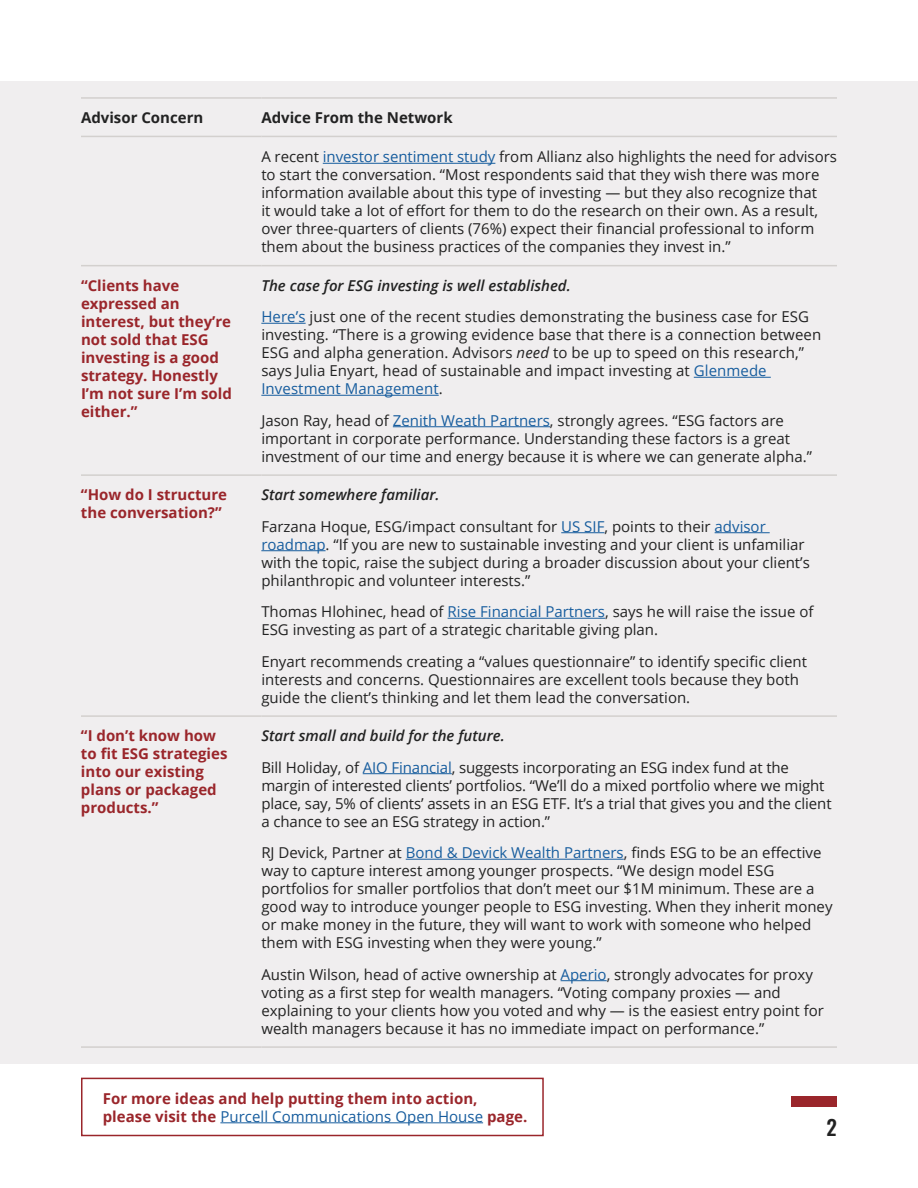
<style>
.page{position:relative;width:918px;height:1188px;background:#fff}
.page>*{position:absolute;margin:0;border:0;box-sizing:border-box;transform-origin:0 0}
.t1{font:500 21px "Oswald";color:#222}
.t2{font:15px/18px "Open Sans";color:#222}
.t3{font:700 15px/18px "Open Sans";color:#9a262b}
.t4{font:italic 600 15px "Open Sans";color:#222}
.t5{font:700 15px "Open Sans";color:#222}
.s1{color:#175d9e}
.s2{font-style:italic}
.s3{font-weight:400;color:#175d9e}
</style>
<div class="page">
<div style="left:792px;top:1097px;width:45px;height:10px;background:#9a262b"></div>
<div style="left:0;top:81px;width:918px;height:983px;background:#f0eeef"></div>
<hr style="left:81px;top:97px;width:180px;height:2px;background:#d3d0ce">
<hr style="left:261px;top:97px;width:576px;height:2px;background:#d3d0ce">
<hr style="left:81px;top:136px;width:180px;height:1px;background:#d3d0ce">
<hr style="left:261px;top:136px;width:576px;height:1px;background:#d3d0ce">
<hr style="left:81px;top:265px;width:180px;height:1px;background:#d3d0ce">
<hr style="left:261px;top:265px;width:576px;height:1px;background:#d3d0ce">
<hr style="left:81px;top:474px;width:180px;height:2px;background:#d3d0ce">
<hr style="left:261px;top:474px;width:576px;height:2px;background:#d3d0ce">
<hr style="left:81px;top:715px;width:180px;height:2px;background:#d3d0ce">
<hr style="left:261px;top:715px;width:576px;height:2px;background:#d3d0ce">
<hr style="left:81px;top:1046px;width:180px;height:2px;background:#d3d0ce">
<hr style="left:261px;top:1046px;width:576px;height:2px;background:#d3d0ce">
<hr style="left:323px;top:163px;width:172px;height:1px;background:#175d9e">
<hr style="left:261px;top:323px;width:45px;height:1px;background:#175d9e">
<hr style="left:694px;top:377px;width:77px;height:1px;background:#175d9e">
<hr style="left:261px;top:395px;width:178px;height:1px;background:#175d9e">
<hr style="left:393px;top:426px;width:157px;height:1px;background:#175d9e">
<hr style="left:561px;top:532px;width:43px;height:1px;background:#175d9e">
<hr style="left:715px;top:532px;width:55px;height:1px;background:#175d9e">
<hr style="left:261px;top:550px;width:65px;height:1px;background:#175d9e">
<hr style="left:448px;top:618px;width:157px;height:1px;background:#175d9e">
<hr style="left:363px;top:773px;width:89px;height:1px;background:#175d9e">
<hr style="left:406px;top:859px;width:218px;height:1px;background:#175d9e">
<hr style="left:561px;top:980px;width:46px;height:1px;background:#175d9e">
<hr style="left:220px;top:1122px;width:263px;height:1px;background:#175d9e">
<div style="left:81px;top:1078px;width:463px;height:58px;border:2px solid #9a262b"></div>
<p class="t5" style="left:81px;top:107px;width:124px">Advisor Concern</p>
<p class="t5" style="left:261px;top:107px;width:193px">Advice From the Network</p>
<p class="t2" style="left:261px;top:147px;width:577px">A recent <span class="s1">investor sentiment study</span> from Allianz also highlights the need for advisors to start the conversation. “Most respondents said that they wish there was more information available about this type of investing — but they also recognize that<br>it would take a lot of effort for them to do the research on their own. As a result, over three-quarters of clients (76%) expect their financial professional to inform them about the business practices of the companies they invest in.”</p>
<p class="t3" style="left:81px;top:276px;width:152px">“Clients have expressed an interest, but they’re not sold that ESG investing is a good strategy. Honestly<br>I’m not sure I’m sold either.”</p>
<p class="t4" style="left:261px;top:275px;width:311px">The case for ESG investing is well established.</p>
<p class="t2" style="left:261px;top:307px;width:561px"><span class="s1">Here’s</span> just one of the recent studies demonstrating the business case for ESG investing. “There is a growing evidence base that there is a connection between ESG and alpha generation. Advisors <span class="s2">need</span> to be up to speed on this research,” says Julia Enyart, head of sustainable and impact investing at <span class="s1">Glenmede Investment Management</span>.</p>
<p class="t2" style="left:261px;top:411px;width:552px">Jason Ray, head of <span class="s1">Zenith Weath Partners</span>, strongly agrees. “ESG factors are important in corporate performance. Understanding these factors is a great investment of our time and energy because it is where we can generate alpha.”</p>
<p class="t3" style="left:81px;top:485px;width:148px">“How do I structure the conversation?”</p>
<p class="t4" style="left:261px;top:484px;width:180px">Start somewhere familiar.</p>
<p class="t2" style="left:261px;top:517px;width:550px">Farzana Hoque, ESG/impact consultant for <span class="s1">US SIF</span>, points to their <span class="s1">advisor roadmap</span>. “If you are new to sustainable investing and your client is unfamiliar with the topic, raise the subject during a broader discussion about your client’s philanthropic and volunteer interests.”</p>
<p class="t2" style="left:261px;top:602px;width:554px">Thomas Hlohinec, head of <span class="s1">Rise Financial Partners</span>, says he will raise the issue of<br>ESG investing as part of a strategic charitable giving plan.</p>
<p class="t2" style="left:261px;top:652px;width:547px">Enyart recommends creating a “values questionnaire” to identify specific client interests and concerns. Questionnaires are excellent tools because they both guide the client’s thinking and let them lead the conversation.</p>
<p class="t3" style="left:81px;top:726px;width:148px">“I don’t know how to fit ESG strategies into our existing plans or packaged products.”</p>
<p class="t4" style="left:261px;top:725px;width:245px">Start small and build for the future.</p>
<p class="t2" style="left:261px;top:758px;width:572px">Bill Holiday, of <span class="s1">AIO Financial</span>, suggests incorporating an ESG index fund at the margin of interested clients’ portfolios. “We’ll do a mixed portfolio where we might place, say, 5% of clients’ assets in an ESG ETF. It’s a trial that gives you and the client a chance to see an ESG strategy in action.”</p>
<p class="t2" style="left:261px;top:843px;width:573px">RJ Devick, Partner at <span class="s1">Bond &amp; Devick Wealth Partners</span>, finds ESG to be an effective way to capture interest among younger prospects. “We design model ESG portfolios for smaller portfolios that don’t meet our $1M minimum. These are a good way to introduce younger people to ESG investing. When they inherit money or make money in the future, they will want to work with someone who helped them with ESG investing when they were young.”</p>
<p class="t2" style="left:261px;top:965px;width:564px">Austin Wilson, head of active ownership at <span class="s1">Aperio</span>, strongly advocates for proxy voting as a first step for wealth managers. “Voting company proxies — and explaining to your clients how you voted and why — is the easiest entry point for wealth managers because it has no immediate impact on performance.”</p>
<p class="t3" style="left:103px;top:1089px;width:426px">For more ideas and help putting them into action, please visit the <span class="s3">Purcell Communications Open House</span> page.</p>
<h1 class="t1" style="left:827px;top:1117px;width:12px">2</h1>
</div>
